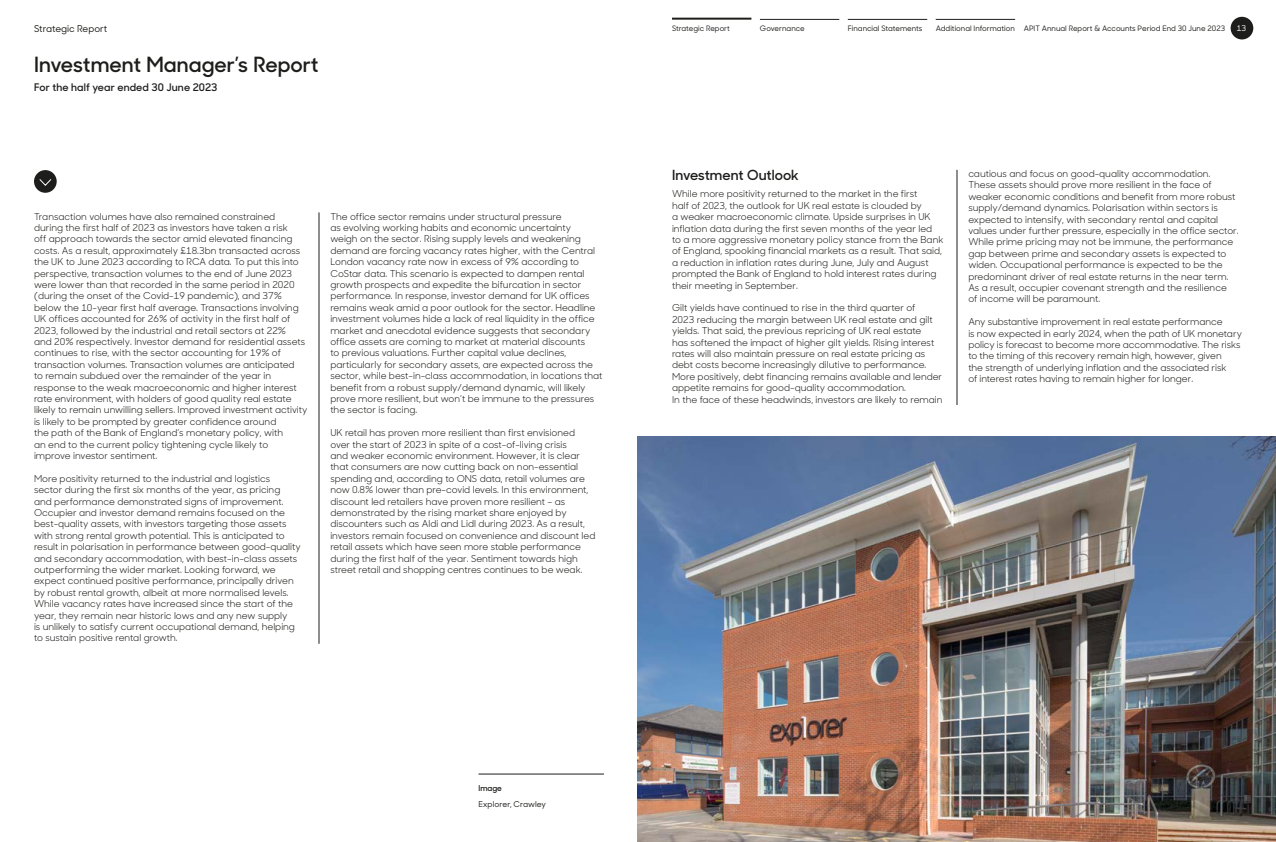
<style>
.page{position:relative;width:1276px;height:842px;background:#fff}
.page>*{position:absolute;margin:0;border:0;box-sizing:border-box;transform-origin:0 0}
.t1{font:600 21px "Sharp Sans No 1";color:#1d1d1b}
.t2{font:600 14px "Sharp Sans No 1";letter-spacing:.005em;color:#1d1d1b}
.t3{font:600 10.5px "Sharp Sans No 1";letter-spacing:.01em;color:#1d1d1b}
.t4{font:9.5px/11.4px "Sharp Sans No 1";color:#1d1d1b}
.t5{font:500 9.5px "Sharp Sans No 1";color:#1d1d1b}
.t6{font:500 8px "Sharp Sans No 1";letter-spacing:.01em;color:#1d1d1b}
.t7{font:600 8px "Sharp Sans No 1";color:#1d1d1b}
.t8{font:500 8px "Sharp Sans No 1";color:#fff}
.t9{font:500 7.5px "Sharp Sans No 1";color:#1d1d1b}
</style>
<div class="page">
<hr style="left:319px;top:212px;width:1px;height:432px;background:#1d1d1b">
<hr style="left:956px;top:170px;width:1px;height:235px;background:#1d1d1b">
<div style="left:34px;top:170px;width:23px;height:23px;background:#1d1d1b;border-radius:50%"></div>
<svg style="left:39px;top:179px;width:13px;height:7px"></svg>
<img style="left:638px;top:437px;width:638px;height:405px">
<hr style="left:478px;top:774px;width:126px;height:1px;background:#1d1d1b">
<div style="left:1230px;top:17px;width:23px;height:22px;background:#1d1d1b;border-radius:50%"></div>
<hr style="left:760px;top:19px;width:79px;height:1px;background:#1d1d1b">
<hr style="left:848px;top:19px;width:79px;height:1px;background:#1d1d1b">
<hr style="left:935px;top:19px;width:80px;height:1px;background:#1d1d1b">
<hr style="left:672px;top:18px;width:79px;height:2px;background:#1d1d1b">
<p class="t5" style="left:34px;top:22px;width:75px">Strategic Report</p>
<p class="t9" style="left:672px;top:23px;width:59px">Strategic Report</p>
<p class="t9" style="left:760px;top:23px;width:46px">Governance</p>
<p class="t9" style="left:848px;top:23px;width:76px">Financial Statements</p>
<p class="t9" style="left:935px;top:23px;width:291px">Additional Information APIT Annual Report &amp; Accounts Period End 30 June 2023</p>
<p class="t8" style="left:1237px;top:22px;width:11px">13</p>
<h1 class="t1" style="left:34px;top:49px;width:286px">Investment Manager’s Report</h1>
<p class="t3" style="left:34px;top:80px;width:185px">For the half year ended 30 June 2023</p>
<p class="t4" style="left:34px;top:210px;width:275px">Transaction volumes have also remained constrained<br>during the first half of 2023 as investors have taken a risk<br>off approach towards the sector amid elevated financing costs. As a result, approximately £18.3bn transacted across the UK to June 2023 according to RCA data. To put this into perspective, transaction volumes to the end of June 2023 were lower than that recorded in the same period in 2020 (during the onset of the Covid-19 pandemic), and 37% below the 10-year first half average. Transactions involving UK offices accounted for 26% of activity in the first half of 2023, followed by the industrial and retail sectors at 22%<br>and 20% respectively. Investor demand for residential assets continues to rise, with the sector accounting for 19% of transaction volumes. Transaction volumes are anticipated<br>to remain subdued over the remainder of the year in response to the weak macroeconomic and higher interest rate environment, with holders of good quality real estate likely to remain unwilling sellers. Improved investment activity is likely to be prompted by greater confidence around<br>the path of the Bank of England’s monetary policy, with<br>an end to the current policy tightening cycle likely to<br>improve investor sentiment.</p>
<p class="t4" style="left:34px;top:472px;width:268px">More positivity returned to the industrial and logistics sector during the first six months of the year, as pricing<br>and performance demonstrated signs of improvement.<br>Occupier and investor demand remains focused on the best-quality assets, with investors targeting those assets with strong rental growth potential. This is anticipated to result in polarisation in performance between good-quality and secondary accommodation, with best-in-class assets outperforming the wider market. Looking forward, we expect continued positive performance, principally driven by robust rental growth, albeit at more normalised levels.<br>While vacancy rates have increased since the start of the year, they remain near historic lows and any new supply<br>is unlikely to satisfy current occupational demand, helping to sustain positive rental growth.</p>
<p class="t4" style="left:330px;top:210px;width:274px">The office sector remains under structural pressure<br>as evolving working habits and economic uncertainty<br>weigh on the sector. Rising supply levels and weakening demand are forcing vacancy rates higher, with the Central London vacancy rate now in excess of 9% according to CoStar data. This scenario is expected to dampen rental growth prospects and expedite the bifurcation in sector performance. In response, investor demand for UK offices remains weak amid a poor outlook for the sector. Headline investment volumes hide a lack of real liquidity in the office market and anecdotal evidence suggests that secondary office assets are coming to market at material discounts<br>to previous valuations. Further capital value declines, particularly for secondary assets, are expected across the sector, while best-in-class accommodation, in locations that benefit from a robust supply/demand dynamic, will likely prove more resilient, but won’t be immune to the pressures the sector is facing.</p>
<p class="t4" style="left:330px;top:427px;width:266px">UK retail has proven more resilient than first envisioned over the start of 2023 in spite of a cost-of-living crisis<br>and weaker economic environment. However, it is clear that consumers are now cutting back on non-essential spending and, according to ONS data, retail volumes are now 0.8% lower than pre-covid levels. In this environment, discount led retailers have proven more resilient – as demonstrated by the rising market share enjoyed by discounters such as Aldi and Lidl during 2023. As a result, investors remain focused on convenience and discount led retail assets which have seen more stable performance during the first half of the year. Sentiment towards high street retail and shopping centres continues to be weak.</p>
<p class="t7" style="left:478px;top:782px;width:25px">Image</p>
<p class="t6" style="left:478px;top:798px;width:69px">Explorer, Crawley</p>
<h2 class="t2" style="left:672px;top:165px;width:128px">Investment Outlook</h2>
<p class="t4" style="left:672px;top:188px;width:273px">While more positivity returned to the market in the first<br>half of 2023, the outlook for UK real estate is clouded by<br>a weaker macroeconomic climate. Upside surprises in UK inflation data during the first seven months of the year led to a more aggressive monetary policy stance from the Bank of England, spooking financial markets as a result. That said, a reduction in inflation rates during June, July and August prompted the Bank of England to hold interest rates during their meeting in September.</p>
<p class="t4" style="left:672px;top:302px;width:272px">Gilt yields have continued to rise in the third quarter of<br>2023 reducing the margin between UK real estate and gilt yields. That said, the previous repricing of UK real estate<br>has softened the impact of higher gilt yields. Rising interest rates will also maintain pressure on real estate pricing as debt costs become increasingly dilutive to performance.<br>More positively, debt financing remains available and lender appetite remains for good-quality accommodation.<br>In the face of these headwinds, investors are likely to remain</p>
<p class="t4" style="left:968px;top:168px;width:272px">cautious and focus on good-quality accommodation.<br>These assets should prove more resilient in the face of weaker economic conditions and benefit from more robust supply/demand dynamics. Polarisation within sectors is expected to intensify, with secondary rental and capital values under further pressure, especially in the office sector.<br>While prime pricing may not be immune, the performance gap between prime and secondary assets is expected to widen. Occupational performance is expected to be the predominant driver of real estate returns in the near term.<br>As a result, occupier covenant strength and the resilience<br>of income will be paramount.</p>
<p class="t4" style="left:968px;top:316px;width:275px">Any substantive improvement in real estate performance<br>is now expected in early 2024, when the path of UK monetary policy is forecast to become more accommodative. The risks to the timing of this recovery remain high, however, given<br>the strength of underlying inflation and the associated risk<br>of interest rates having to remain higher for longer.</p>
</div>
